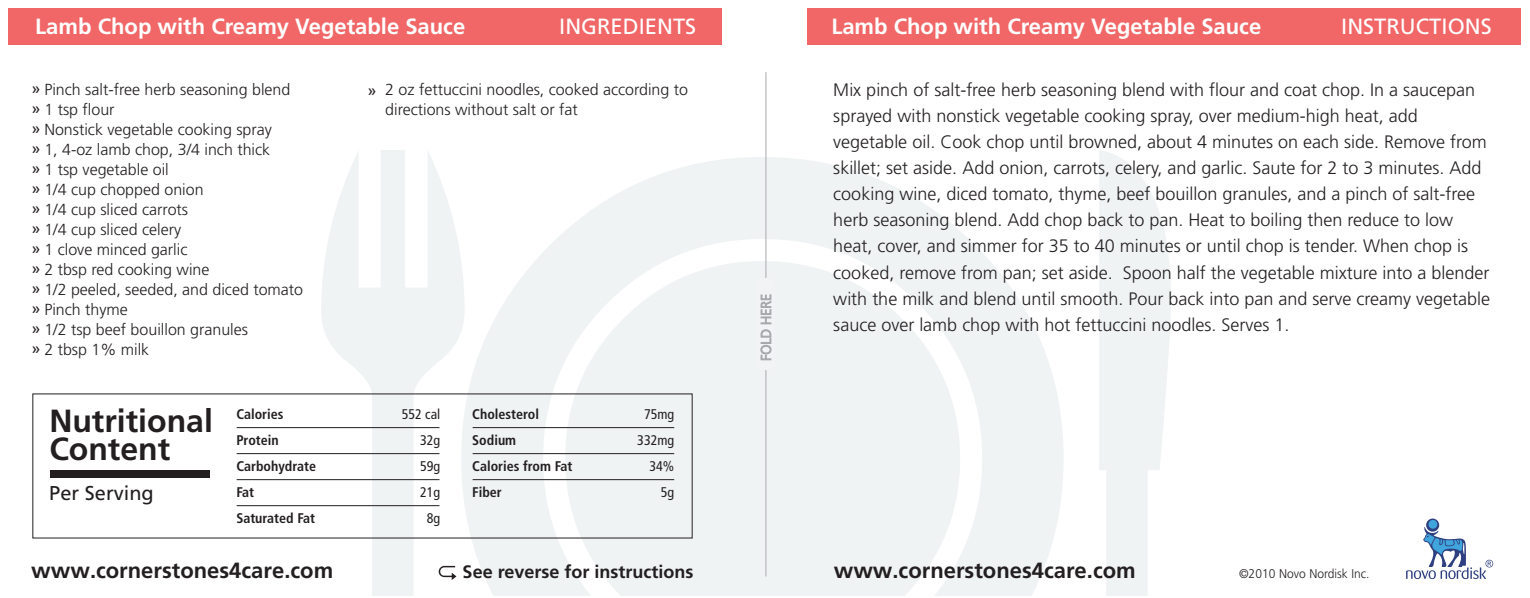
<style>
.page{position:relative;width:1530px;height:598px;background:#fff}
.page>*{position:absolute;margin:0;border:0;box-sizing:border-box;transform-origin:0 0}
.t1{font:700 32px/28px "Frutiger";color:#231f20}
.t2{font:700 22px "Frutiger";color:#fff}
.t3{font:700 22px "Frutiger";color:#231f20}
.t4{font:22px "Frutiger";color:#fff}
.t5{font:20px "Frutiger";color:#231f20}
.t6{font:300 18px/26px "Frutiger";color:#231f20}
.t7{font:700 18px "Frutiger";color:#231f20}
.t8{font:300 16px/20px "Frutiger";color:#231f20}
.t9{font:16px "Frutiger";color:#231f20}
.t10{font:700 condensed 14px/26px "Frutiger";color:#231f20}
.t11{font:condensed 14px/26px "Frutiger";color:#231f20;text-align:right}
.t12{font:300 12.6px "Frutiger";color:#231f20;scale:.95 1}
.s1{font-weight:400}
</style>
<div class="page">
<svg style="left:321px;top:150px;width:850px;height:446px;fill:#f0f3f4"></svg>
<div style="left:8px;top:8px;width:714px;height:36px;background:#f16667"></div>
<div style="left:807px;top:8px;width:714px;height:36px;background:#f16667"></div>
<hr style="left:766px;top:72px;width:1px;height:504px;background:#a8a9ad">
<div style="left:758px;top:279px;width:16px;height:91px;background:#f2f3f4"></div>
<svg style="left:760px;top:294px;width:12px;height:66px"></svg>
<div style="left:51px;top:470px;width:159px;height:7px;background:#231f20"></div>
<svg style="left:439px;top:566px;width:17px;height:14px"></svg>
<svg style="left:1426px;top:518px;width:13px;height:13px"></svg>
<div style="left:1429px;top:520px;width:8px;height:8px;background:#40a5dc;border-radius:50%"></div>
<svg style="left:1406px;top:526px;width:87px;height:53px"></svg>
<p class="t2" style="left:35px;top:13px;width:431px">Lamb Chop with Creamy Vegetable Sauce</p>
<p class="t2" style="left:831px;top:13px;width:431px">Lamb Chop with Creamy Vegetable Sauce</p>
<p class="t4" style="left:559px;top:13px;width:138px">INGREDIENTS</p>
<p class="t4" style="left:1341px;top:13px;width:152px">INSTRUCTIONS</p>
<p class="t8" style="left:31px;top:79px;width:273px"><span class="s1">»</span> Pinch salt-free herb seasoning blend <span class="s1">»</span> 1 tsp flour<br><span class="s1">»</span> Nonstick vegetable cooking spray<br><span class="s1">»</span> 1, 4-oz lamb chop, 3/4 inch thick<br><span class="s1">»</span> 1 tsp vegetable oil<br><span class="s1">»</span> 1/4 cup chopped onion<br><span class="s1">»</span> 1/4 cup sliced carrots<br><span class="s1">»</span> 1/4 cup sliced celery<br><span class="s1">»</span> 1 clove minced garlic<br><span class="s1">»</span> 2 tbsp red cooking wine<br><span class="s1">»</span> 1/2 peeled, seeded, and diced tomato <span class="s1">»</span> Pinch thyme<br><span class="s1">»</span> 1/2 tsp beef bouillon granules<br><span class="s1">»</span> 2 tbsp 1% milk</p>
<p class="t8" style="left:385px;top:79px;width:304px">2 oz fettuccini noodles, cooked according to directions without salt or fat</p>
<p class="t9" style="left:367px;top:81px;width:10px">»</p>
<h1 class="t1" style="left:49px;top:407px;width:165px">Nutritional<br>Content</h1>
<p class="t5" style="left:49px;top:481px;width:106px">Per Serving</p>
<p class="t10" style="left:236px;top:401px;width:81px">Calories<br>Protein<br>Carbohydrate<br>Fat<br>Saturated Fat</p>
<p class="t10" style="left:472px;top:401px;width:101px">Cholesterol<br>Sodium<br>Calories from Fat<br>Fiber</p>
<p class="t11" style="left:402px;top:401px;width:40px">552 cal<br>32g<br>59g<br>21g<br>8g</p>
<p class="t11" style="left:637px;top:401px;width:39px">75mg<br>332mg<br>34%<br>5g</p>
<p class="t6" style="left:833px;top:77px;width:658px">Mix pinch of salt-free herb seasoning blend with flour and coat chop. In a saucepan sprayed with nonstick vegetable cooking spray, over medium-high heat, add vegetable oil. Cook chop until browned, about 4 minutes on each side. Remove from skillet; set aside. Add onion, carrots, celery, and garlic. Saute for 2 to 3 minutes. Add cooking wine, diced tomato, thyme, beef bouillon granules, and a pinch of salt-free herb seasoning blend. Add chop back to pan. Heat to boiling then reduce to low heat, cover, and simmer for 35 to 40 minutes or until chop is tender. When chop is cooked, remove from pan; set aside. Spoon half the vegetable mixture into a blender with the milk and blend until smooth. Pour back into pan and serve creamy vegetable sauce over lamb chop with hot fettuccini noodles. Serves 1.</p>
<p class="t3" style="left:31px;top:557px;width:303px">www.cornerstones4care.com</p>
<p class="t7" style="left:463px;top:561px;width:232px">See reverse for instructions</p>
<p class="t3" style="left:834px;top:557px;width:303px">www.cornerstones4care.com</p>
<p class="t12" style="left:1239px;top:566px;width:139px">©2010 Novo Nordisk Inc.</p>
</div>
